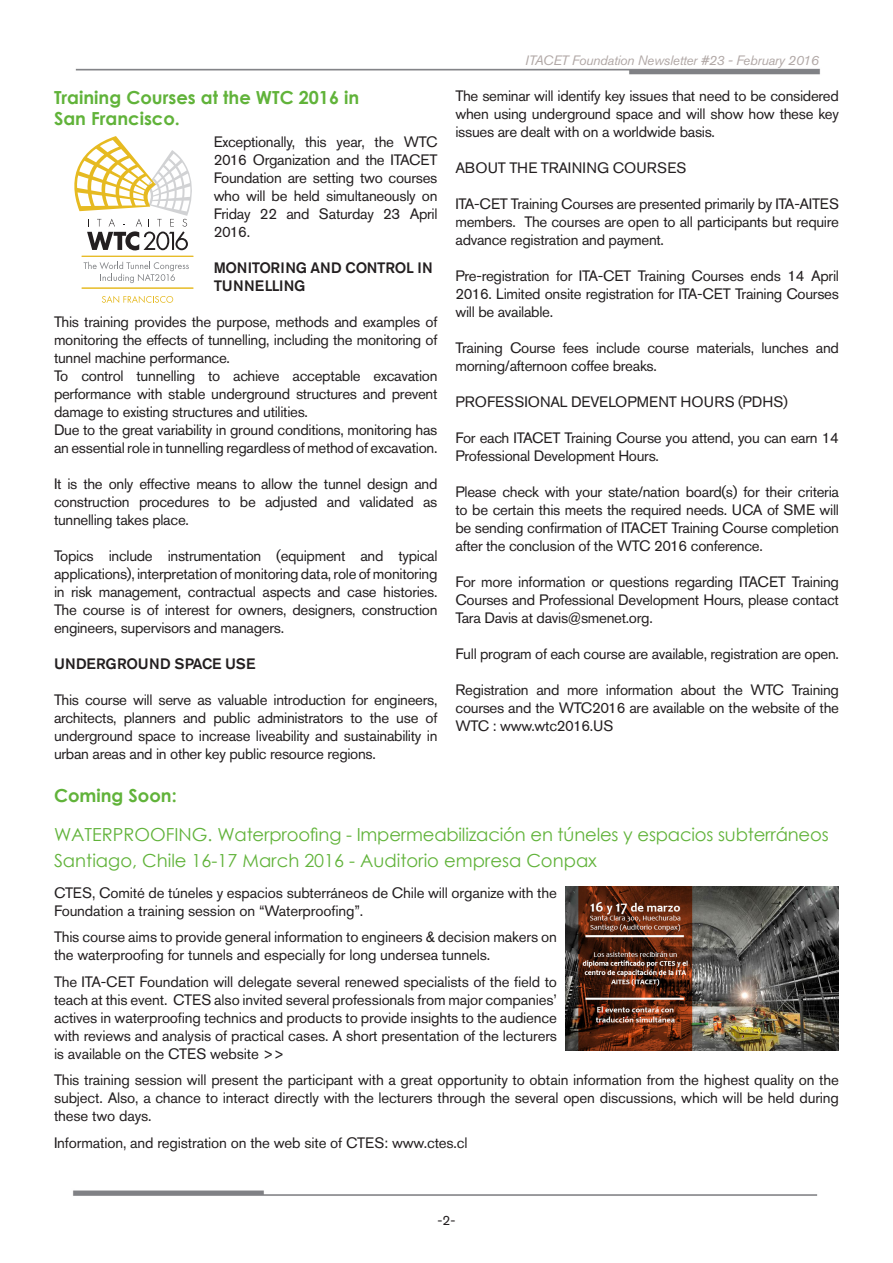
<style>
.page{position:relative;width:893px;height:1263px;background:#fff}
.page>*{position:absolute;margin:0;border:0;box-sizing:border-box;transform-origin:0 0}
.Titre_asrticles{font:18px "Century Gothic";letter-spacing:-.01em;color:#61b33a}
.Titre_asrticles-2{font:700 18px/21.6px "Century Gothic";color:#61b33a}
.parapgraphe_puce{font:15px/18px "Akzidenz Grotesk Std";letter-spacing:-.02em;color:#231f20;text-align:justify}
.Titre_asrticles-3{font:15px/18px "Akzidenz Grotesk Std";letter-spacing:-.01em;color:#231f20}
.parapgraphe_puce-2{font:15px "Akzidenz Grotesk Std";color:#231f20}
.parapgraphe_puce-3{font:500 15px/18px "Akzidenz Grotesk Std";letter-spacing:-.02em;color:#231f20}
.parapgraphe_puce-4{font:500 15px "Akzidenz Grotesk Std";color:#231f20}
.t1{font:italic 13.5px "Akzidenz Grotesk Std";letter-spacing:-.02em;color:#b1a8a6}
.t2{font:13.5px "Akzidenz Grotesk Std";color:#231f20}
</style>
<div class="page">
<img style="left:73px;top:1190px;width:745px;height:6px">
<svg style="left:84px;top:262px;width:105px;height:21px"></svg>
<svg style="left:74px;top:136px;width:118px;height:114px"></svg>
<hr style="left:82px;top:256px;width:111px;height:1px;background:#e6ba21">
<hr style="left:82px;top:288px;width:111px;height:1px;background:#e6ba21">
<svg style="left:102px;top:296px;width:71px;height:7px"></svg>
<img style="left:566px;top:887px;width:273px;height:163px">
<p class="Titre_asrticles-2" style="left:54px;top:85px;width:307px">Training Courses at the WTC 2016 in<br>San Francisco.</p>
<p class="parapgraphe_puce" style="left:214px;top:133px;width:225px">Exceptionally, this year, the WTC 2016 Organization and the ITACET Foundation are setting two courses who will be held simultaneously on Friday 22 and Saturday 23 April 2016.</p>
<p class="parapgraphe_puce-3" style="left:214px;top:259px;width:221px">MONITORING AND CONTROL IN<br>TUNNELLING</p>
<p class="parapgraphe_puce" style="left:54px;top:313px;width:385px">This training provides the purpose, methods and examples of monitoring the effects of tunnelling, including the monitoring of tunnel machine performance.</p>
<p class="parapgraphe_puce" style="left:54px;top:367px;width:385px">To control tunnelling to achieve acceptable excavation performance with stable underground structures and prevent damage to existing structures and utilities.</p>
<p class="parapgraphe_puce" style="left:54px;top:421px;width:385px">Due to the great variability in ground conditions, monitoring has an essential role in tunnelling regardless of method of excavation.</p>
<p class="parapgraphe_puce" style="left:54px;top:475px;width:385px">It is the only effective means to allow the tunnel design and construction procedures to be adjusted and validated as tunnelling takes place.</p>
<p class="parapgraphe_puce" style="left:54px;top:547px;width:385px">Topics include instrumentation (equipment and typical applications), interpretation of monitoring data, role of monitoring in risk management, contractual aspects and case histories.<br>The course is of interest for owners, designers, construction engineers, supervisors and managers.</p>
<p class="parapgraphe_puce-4" style="left:54px;top:655px;width:203px">UNDERGROUND SPACE USE</p>
<p class="parapgraphe_puce" style="left:54px;top:691px;width:385px">This course will serve as valuable introduction for engineers, architects, planners and public administrators to the use of underground space to increase liveability and sustainability in urban areas and in other key public resource regions.</p>
<p class="t1" style="left:525px;top:52px;width:295px">ITACET Foundation Newsletter #23 - February 2016</p>
<p class="parapgraphe_puce" style="left:455px;top:87px;width:385px">The seminar will identify key issues that need to be considered when using underground space and will show how these key issues are dealt with on a worldwide basis.</p>
<p class="parapgraphe_puce-2" style="left:455px;top:159px;width:232px">ABOUT THE TRAINING COURSES</p>
<p class="parapgraphe_puce" style="left:455px;top:195px;width:385px">ITA-CET Training Courses are presented primarily by ITA-AITES members. The courses are open to all participants but require advance registration and payment.</p>
<p class="parapgraphe_puce" style="left:455px;top:267px;width:385px">Pre-registration for ITA-CET Training Courses ends 14 April 2016. Limited onsite registration for ITA-CET Training Courses will be available.</p>
<p class="parapgraphe_puce" style="left:455px;top:339px;width:385px">Training Course fees include course materials, lunches and morning/afternoon coffee breaks.</p>
<p class="parapgraphe_puce-2" style="left:455px;top:393px;width:334px">PROFESSIONAL DEVELOPMENT HOURS (PDHS)</p>
<p class="parapgraphe_puce" style="left:455px;top:429px;width:385px">For each ITACET Training Course you attend, you can earn 14<br>Professional Development Hours.</p>
<p class="parapgraphe_puce" style="left:455px;top:483px;width:385px">Please check with your state/nation board(s) for their criteria to be certain this meets the required needs. UCA of SME will be sending confirmation of ITACET Training Course completion after the conclusion of the WTC 2016 conference.</p>
<p class="parapgraphe_puce" style="left:455px;top:573px;width:385px">For more information or questions regarding ITACET Training Courses and Professional Development Hours, please contact Tara Davis at davis@smenet.org.</p>
<p class="parapgraphe_puce" style="left:455px;top:645px;width:385px">Full program of each course are available, registration are open.</p>
<p class="parapgraphe_puce" style="left:455px;top:681px;width:385px">Registration and more information about the WTC Training courses and the WTC2016 are available on the website of the WTC : www.wtc2016.US</p>
<p class="Titre_asrticles-2" style="left:54px;top:784px;width:124px">Coming Soon:</p>
<p class="Titre_asrticles" style="left:54px;top:822px;width:776px">WATERPROOFING. Waterproofing - Impermeabilización en túneles y espacios subterráneos</p>
<p class="Titre_asrticles" style="left:54px;top:848px;width:544px">Santiago, Chile 16-17 March 2016 - Auditorio empresa Conpax</p>
<p class="Titre_asrticles-3" style="left:54px;top:883px;width:504px">CTES, Comité de túneles y espacios subterráneos de Chile will organize with the<br>Foundation a training session on “Waterproofing”.</p>
<p class="Titre_asrticles-3" style="left:54px;top:928px;width:505px">This course aims to provide general information to engineers &amp; decision makers on the waterproofing for tunnels and especially for long undersea tunnels.</p>
<p class="Titre_asrticles-3" style="left:54px;top:972px;width:505px;text-align:justify">The ITA-CET Foundation will delegate several renewed specialists of the field to teach at this event. CTES also invited several professionals from major companies’ actives in waterproofing technics and products to provide insights to the audience with reviews and analysis of practical cases. A short presentation of the lecturers is available on the CTES website &gt;&gt;</p>
<p class="Titre_asrticles-3" style="left:54px;top:1071px;width:786px;text-align:justify">This training session will present the participant with a great opportunity to obtain information from the highest quality on the subject. Also, a chance to interact directly with the lecturers through the several open discussions, which will be held during these two days.</p>
<p class="Titre_asrticles-3" style="left:54px;top:1133px;width:415px">Information, and registration on the web site of CTES: www.ctes.cl</p>
<p class="t2" style="left:438px;top:1212px;width:19px">-2-</p>
</div>
